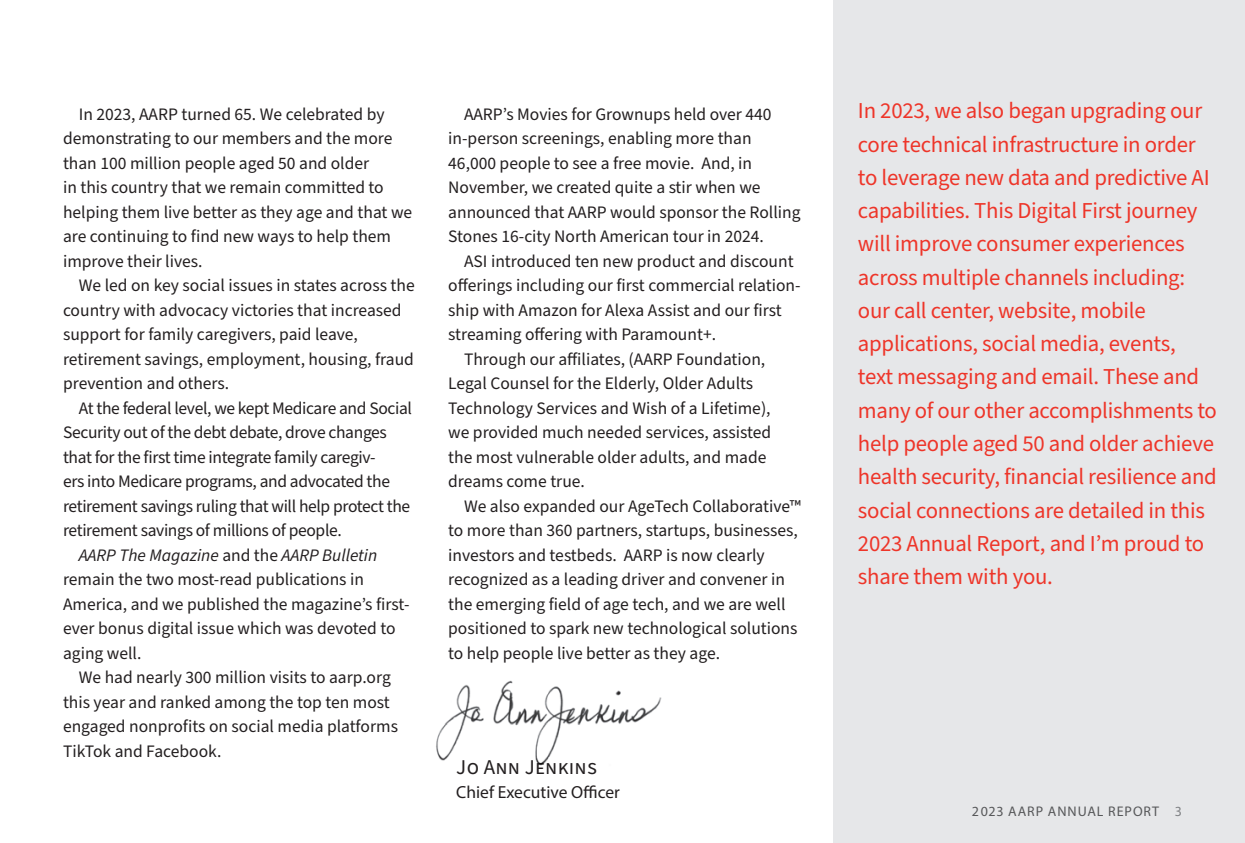
<style>
.page{position:relative;width:1245px;height:843px;background:#fff}
.page>*{position:absolute;margin:0;border:0;box-sizing:border-box;transform-origin:0 0}
.chapter_intro_span{font:22.75px/33.2px "Source Sans Pro";letter-spacing:-.01em;color:#ee3529}
.body_first{font:21px "Source Sans Pro";letter-spacing:.01em;color:#231f20}
.body{font:17.5px/24.5px "Source Sans Pro";color:#231f20}
.body-2{font:17.5px/24.5px "Source Sans Pro";letter-spacing:-.02em;color:#231f20}
.body_first-2{font:17.5px "Myriad Pro";color:#231f20}
.t1{font:14px "Myriad Pro";letter-spacing:.07em;color:#57585a}
.s1{font-style:italic}
.s2{color:#808285}
</style>
<div class="page">
<div style="left:833px;top:0;width:411px;height:843px;background:#e6e7e9"></div>
<img style="left:436px;top:680px;width:226px;height:86px">
<p class="body" style="left:63px;top:102px;width:350px;text-indent:16px">In 2023, AARP turned 65. We celebrated by demonstrating to our members and the more than 100 million people aged 50 and older<br>in this country that we remain committed to helping them live better as they age and that we are continuing to find new ways to help them improve their lives.</p>
<p class="body" style="left:63px;top:273px;width:353px;text-indent:16px">We led on key social issues in states across the country with advocacy victories that increased support for family caregivers, paid leave, retirement savings, employment, housing, fraud prevention and others.</p>
<p class="body-2" style="left:63px;top:396px;width:350px;text-indent:16px">At the federal level, we kept Medicare and Social Security out of the debt debate, drove changes that for the first time integrate family caregiv-<br>ers into Medicare programs, and advocated the retirement savings ruling that will help protect the retirement savings of millions of people.</p>
<p class="body" style="left:63px;top:543px;width:348px;text-indent:16px"><span class="s1">AARP The Magazine</span> and the <span class="s1">AARP Bulletin </span>remain the two most-read publications in America, and we published the magazine’s first&shy;ever bonus digital issue which was devoted to aging well.</p>
<p class="body" style="left:63px;top:665px;width:336px;text-indent:16px">We had nearly 300 million visits to aarp.org this year and ranked among the top ten most engaged nonprofits on social media platforms TikTok and Facebook.</p>
<p class="body" style="left:448px;top:102px;width:354px;text-indent:16px">AARP’s Movies for Grownups held over 440 in-person screenings, enabling more than 46,000 people to see a free movie. And, in November, we created quite a stir when we announced that AARP would sponsor the Rolling Stones 16-city North American tour in 2024.</p>
<p class="body" style="left:448px;top:249px;width:354px;text-indent:16px">ASI introduced ten new product and discount offerings including our first commercial relation&shy;ship with Amazon for Alexa Assist and our first streaming offering with Paramount+.</p>
<p class="body" style="left:448px;top:347px;width:324px;text-indent:16px">Through our affiliates, (AARP Foundation, Legal Counsel for the Elderly, Older Adults Technology Services and Wish of a Lifetime), we provided much needed services, assisted the most vulnerable older adults, and made dreams come true.</p>
<p class="body" style="left:448px;top:494px;width:354px;text-indent:16px">We also expanded our AgeTech Collaborative™ to more than 360 partners, startups, businesses, investors and testbeds. AARP is now clearly recognized as a leading driver and convener in the emerging field of age tech, and we are well positioned to spark new technological solutions to help people live better as they age.</p>
<p class="body_first" style="left:456px;top:752px;width:142px">Jo Ann Jenkins</p>
<p class="body_first-2" style="left:456px;top:781px;width:165px">Chief Executive Officer</p>
<p class="chapter_intro_span" style="left:857px;top:95px;width:360px">In 2023, we also began upgrading our core technical infrastructure in order to leverage new data and predictive AI capabilities. This Digital First journey will improve consumer experiences across multiple channels including: our call center, website, mobile applications, social media, events,<br>text messaging and email. These and many of our other accomplishments to help people aged 50 and older achieve health security, financial resilience and social connections are detailed in this 2023 Annual Report, and I’m proud to share them with you.</p>
<p class="t1" style="left:971px;top:802px;width:211px">2023 AARP ANNUAL REPORT <span class="s2">3</span></p>
</div>
